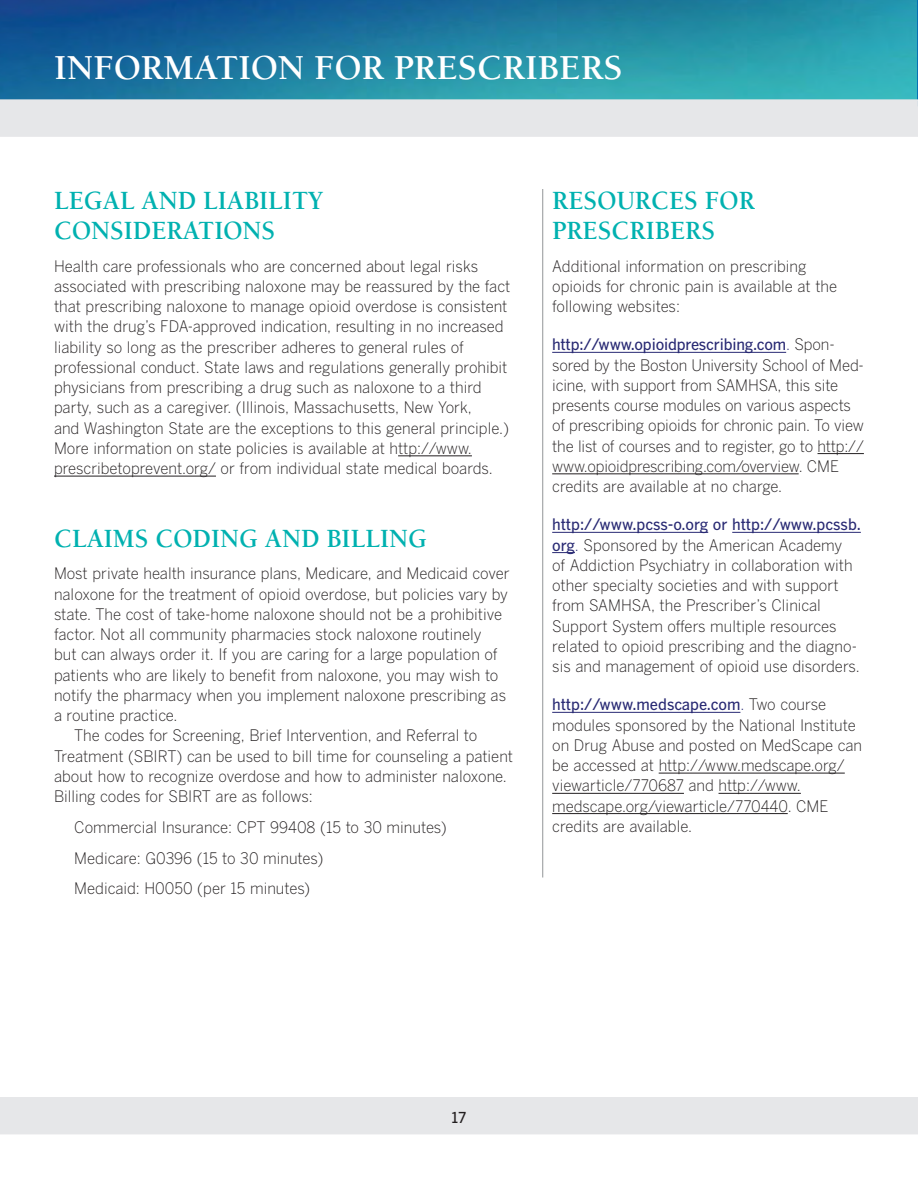
<style>
.page{position:relative;width:918px;height:1188px;background:#fff}
.page>*{position:absolute;margin:0;border:0;box-sizing:border-box;transform-origin:0 0}
.t1{font:700 36px "Berkeley";color:#fff}
.t2{font:700 27px/30px "Berkeley";color:#00b1b0;scale:.95 1}
.t3{font:300 15.75px/20.2px "Benton Gothic";color:#231f20;scale:.95 1}
.t4{font:500 15px "Benton Gothic";color:#231f20}
.s1{font-weight:500;color:#282973}
.s2{color:#282973}
</style>
<div class="page">
<svg style="left:0;top:0;width:918px;height:100px;background:#2182a3"></svg>
<div style="left:0;top:1097px;width:918px;height:37px;background:#e6e7e9"></div>
<div style="left:0;top:100px;width:918px;height:37px;background:#e6e7e9"></div>
<hr style="left:398px;top:456px;width:74px;height:1px;background:#231f20">
<hr style="left:54px;top:476px;width:162px;height:1px;background:#231f20">
<hr style="left:552px;top:352px;width:234px;height:1px;background:#282973">
<hr style="left:818px;top:453px;width:46px;height:1px;background:#231f20">
<hr style="left:552px;top:474px;width:247px;height:1px;background:#231f20">
<hr style="left:552px;top:532px;width:156px;height:1px;background:#282973">
<hr style="left:732px;top:532px;width:129px;height:1px;background:#282973">
<svg style="left:552px;top:552px;width:23px;height:1px"></svg>
<hr style="left:552px;top:712px;width:188px;height:1px;background:#282973">
<hr style="left:659px;top:773px;width:186px;height:1px;background:#231f20">
<hr style="left:552px;top:793px;width:132px;height:1px;background:#231f20">
<hr style="left:719px;top:793px;width:82px;height:1px;background:#231f20">
<hr style="left:552px;top:813px;width:236px;height:1px;background:#231f20">
<hr style="left:542px;top:189px;width:1px;height:689px;background:#939598">
<h1 class="t1" style="left:54px;top:48px;width:570px">INFORMATION FOR PRESCRIBERS</h1>
<p class="t2" style="left:54px;top:186px;width:285px">LEGAL AND LIABILITY<br>CONSIDERATIONS</p>
<p class="t3" style="left:54px;top:255px;width:482px">Health care professionals who are concerned about legal risks associated with prescribing naloxone may be reassured by the fact that prescribing naloxone to manage opioid overdose is consistent with the drug’s FDA-approved indication, resulting in no increased liability so long as the prescriber adheres to general rules of professional conduct. State laws and regulations generally prohibit physicians from prescribing a drug such as naloxone to a third party, such as a caregiver. (Illinois, Massachusetts, New York,<br>and Washington State are the exceptions to this general principle.)<br>More information on state policies is available at http://www. prescribetoprevent.org/ or from individual state medical boards.</p>
<h2 class="t2" style="left:54px;top:524px;width:394px">CLAIMS CODING AND BILLING</h2>
<p class="t3" style="left:54px;top:563px;width:481px">Most private health insurance plans, Medicare, and Medicaid cover naloxone for the treatment of opioid overdose, but policies vary by state. The cost of take-home naloxone should not be a prohibitive factor. Not all community pharmacies stock naloxone routinely<br>but can always order it. If you are caring for a large population of patients who are likely to benefit from naloxone, you may wish to notify the pharmacy when you implement naloxone prescribing as a routine practice.</p>
<p class="t3" style="left:54px;top:725px;width:485px;text-indent:20px">The codes for Screening, Brief Intervention, and Referral to Treatment (SBIRT) can be used to bill time for counseling a patient about how to recognize overdose and how to administer naloxone.<br>Billing codes for SBIRT are as follows:</p>
<p class="t3" style="left:74px;top:817px;width:394px">Commercial Insurance: CPT 99408 (15 to 30 minutes)</p>
<p class="t3" style="left:74px;top:848px;width:264px">Medicare: G0396 (15 to 30 minutes)</p>
<p class="t3" style="left:74px;top:878px;width:250px">Medicaid: H0050 (per 15 minutes)</p>
<h2 class="t2" style="left:552px;top:186px;width:215px">RESOURCES FOR<br>PRESCRIBERS</h2>
<p class="t3" style="left:552px;top:255px;width:302px">Additional information on prescribing opioids for chronic pain is available at the following websites:</p>
<p class="t3" style="left:552px;top:334px;width:330px"><span class="s1">http://www.opioidprescribing.com</span><span class="s2">.</span> Spon&shy;sored by the Boston University School of Med&shy;icine, with support from SAMHSA, this site presents course modules on various aspects of prescribing opioids for chronic pain. To view the list of courses and to register, go to http:// www.opioidprescribing.com/overview. CME credits are available at no charge.</p>
<p class="t3" style="left:552px;top:514px;width:326px"><span class="s1">http://www.pcss-o.org or http://www.pcssb. org</span><span class="s2">.</span> Sponsored by the American Academy<br>of Addiction Psychiatry in collaboration with other specialty societies and with support from SAMHSA, the Prescriber’s Clinical Support System offers multiple resources related to opioid prescribing and the diagno&shy;sis and management of opioid use disorders.</p>
<p class="t3" style="left:552px;top:694px;width:328px"><span class="s1">http://www.medscape.com</span><span class="s2">.</span> Two course modules sponsored by the National Institute on Drug Abuse and posted on MedScape can be accessed at http://www.medscape.org/ viewarticle/770687 and http://www. medscape.org/viewarticle/770440. CME credits are available.</p>
<p class="t4" style="left:452px;top:1108px;width:16px">17</p>
</div>
